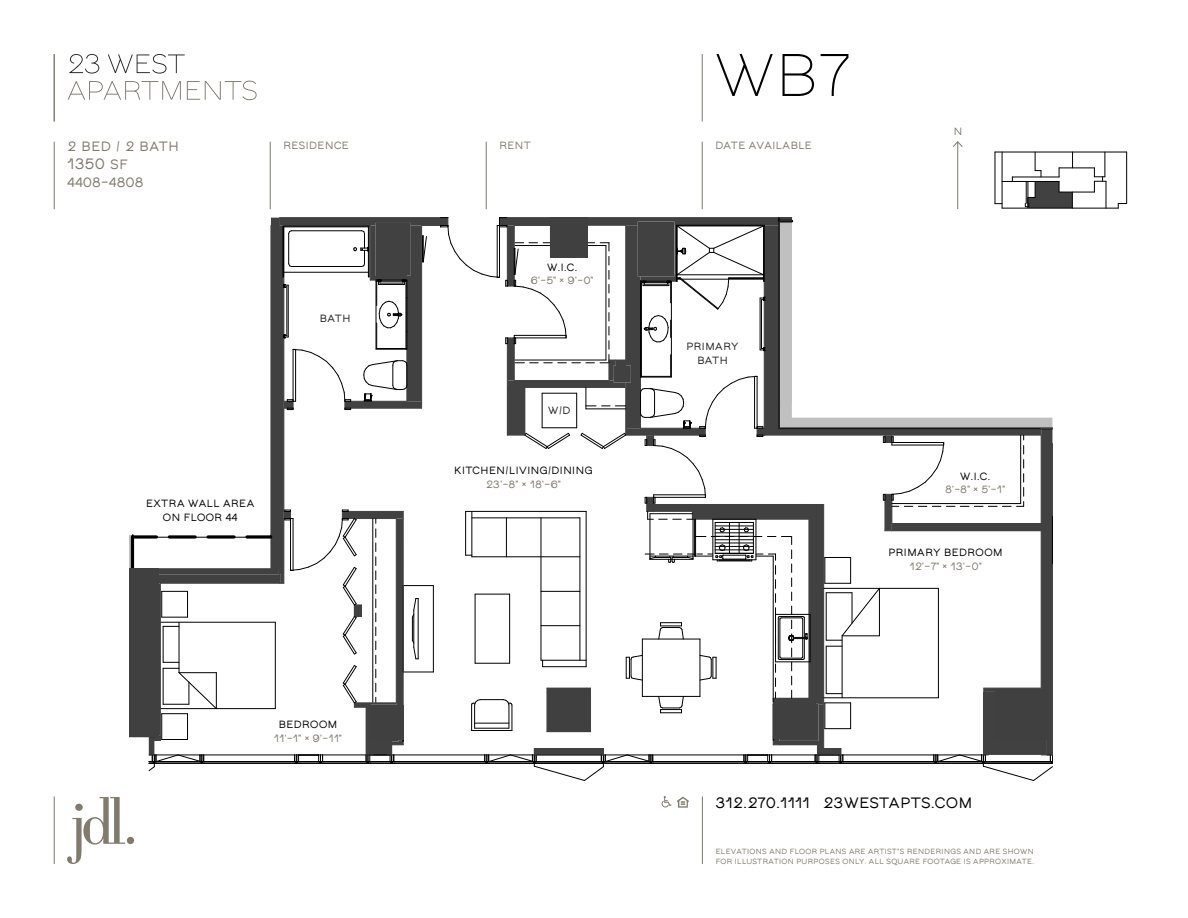
<style>
.page{position:relative;width:1188px;height:918px;background:#fff}
.page>*{position:absolute;margin:0;border:0;box-sizing:border-box;transform-origin:0 0}
._40_Caps{font:60px "OC Sans";color:#010101}
.t1{font:700 15px "OC Sans";letter-spacing:.045em;color:#010101}
.t2{font:700 15px "OC Sans";color:#817b6e}
.t3{font:700 13.5px "OC Sans";letter-spacing:.05em;color:#817b6e}
._7_9_Caps{font:700 10.5px/13.5px "OC Sans";letter-spacing:.05em;color:#010101;text-align:center}
._7_9_Caps-2{font:700 10.5px/13.5px "OC Sans";letter-spacing:.05em;color:#817b6e;text-align:center}
._7_9_Caps-3{font:700 10.5px/13.5px "OC Sans";letter-spacing:.05em;color:#231f20;text-align:center}
.t4{font:700 7.5px/10.5px "OC Sans";letter-spacing:.05em;color:#817b6e}
.s1{font-size:13.5px}
.s2{color:#010101}
.s3{color:#817b6e}
</style>
<div class="page">
<svg style="left:129px;top:535px;width:3px;height:34px"></svg>
<svg style="left:132px;top:218px;width:921px;height:563px"></svg>
<hr style="left:131px;top:537px;width:3px;height:35px;background:#000">
<svg style="left:132px;top:535px;width:24px;height:4px"></svg>
<svg style="left:169px;top:535px;width:26px;height:4px"></svg>
<svg style="left:208px;top:535px;width:26px;height:4px"></svg>
<svg style="left:247px;top:535px;width:24px;height:4px"></svg>
<div style="left:129px;top:569px;width:30px;height:168px;background:#404040"></div>
<div style="left:370px;top:705px;width:33px;height:35px;background:#404040"></div>
<div style="left:549px;top:689px;width:39px;height:41px;background:#404040"></div>
<div style="left:773px;top:702px;width:42px;height:37px;background:#404040"></div>
<div style="left:995px;top:689px;width:53px;height:50px;background:#404040"></div>
<div style="left:550px;top:218px;width:37px;height:40px;background:#404040"></div>
<hr style="left:995px;top:152px;width:132px;height:1px;background:#000">
<hr style="left:1126px;top:152px;width:1px;height:52px;background:#000">
<svg style="left:1118px;top:203px;width:8px;height:5px"></svg>
<hr style="left:1002px;top:208px;width:116px;height:1px;background:#000">
<hr style="left:1002px;top:152px;width:1px;height:56px;background:#000">
<hr style="left:1059px;top:192px;width:35px;height:1px;background:#000">
<hr style="left:1059px;top:168px;width:35px;height:1px;background:#000">
<hr style="left:1012px;top:177px;width:47px;height:1px;background:#000">
<hr style="left:1002px;top:181px;width:57px;height:1px;background:#000">
<svg style="left:1094px;top:152px;width:13px;height:56px"></svg>
<hr style="left:995px;top:152px;width:1px;height:52px;background:#000">
<svg style="left:1025px;top:152px;width:48px;height:56px"></svg>
<div style="left:1063px;top:173px;width:28px;height:15px;background:#fff"></div>
<svg style="left:69px;top:54px;width:30px;height:20px"></svg>
<svg style="left:108px;top:54px;width:77px;height:20px"></svg>
<svg style="left:68px;top:81px;width:113px;height:19px"></svg>
<svg style="left:187px;top:81px;width:70px;height:19px"></svg>
<hr style="left:270px;top:142px;width:1px;height:67px;background:#7d786e">
<hr style="left:702px;top:142px;width:1px;height:67px;background:#7d786e">
<hr style="left:486px;top:142px;width:1px;height:67px;background:#7d786e">
<hr style="left:54px;top:796px;width:1px;height:68px;background:#7d786e">
<svg style="left:67px;top:797px;width:67px;height:67px"></svg>
<hr style="left:702px;top:796px;width:1px;height:68px;background:#7d786e">
<svg style="left:661px;top:796px;width:28px;height:12px"></svg>
<div style="left:938px;top:469px;width:74px;height:27px;background:#fff"></div>
<div style="left:403px;top:457px;width:241px;height:41px;background:#fff"></div>
<div style="left:855px;top:536px;width:181px;height:46px;background:#fff"></div>
<div style="left:134px;top:487px;width:133px;height:46px;background:#fff"></div>
<hr style="left:54px;top:142px;width:1px;height:67px;background:#7d786e">
<hr style="left:702px;top:54px;width:1px;height:68px;background:#7d786e">
<hr style="left:54px;top:54px;width:1px;height:68px;background:#7d786e">
<hr style="left:957px;top:142px;width:1px;height:67px;background:#7d786e">
<svg style="left:953px;top:141px;width:10px;height:6px"></svg>
<p class="t3" style="left:68px;top:140px;width:113px">2 BED / 2 BATH</p>
<p class="t2" style="left:68px;top:157px;width:62px">1350 <span class="s1">SF</span></p>
<p class="t3" style="left:68px;top:176px;width:77px">4408–4808</p>
<p class="_7_9_Caps" style="left:146px;top:497px;width:110px">EXTRA WALL AREA<br>ON FLOOR 44</p>
<p class="_40_Caps" style="left:716px;top:47px;width:135px">WB7</p>
<h3 class="_7_9_Caps-2" style="left:284px;top:139px;width:67px">RESIDENCE</h3>
<h3 class="_7_9_Caps-2" style="left:500px;top:139px;width:33px">RENT</h3>
<h3 class="_7_9_Caps-2" style="left:716px;top:139px;width:98px">DATE AVAILABLE</h3>
<p class="_7_9_Caps-3" style="left:320px;top:313px;width:32px">BATH</p>
<p class="_7_9_Caps-2" style="left:531px;top:261px;width:64px"><span class="s2">W.I.C.<br></span>6'–5" × 9'–0"</p>
<p class="_7_9_Caps-3" style="left:548px;top:404px;width:24px">W/D</p>
<p class="_7_9_Caps" style="left:454px;top:464px;width:140px">KITCHEN/LIVING/DINING<br><span class="s3">23'–8" × 18'–6"</span></p>
<p class="_7_9_Caps-3" style="left:687px;top:340px;width:54px">PRIMARY<br>BATH</p>
<p class="_7_9_Caps-2" style="left:954px;top:125px;width:10px">N</p>
<p class="_7_9_Caps-2" style="left:945px;top:470px;width:61px"><span class="s2">W.I.C.<br></span>8'–8" × 5'–1"</p>
<p class="_7_9_Caps" style="left:889px;top:546px;width:116px">PRIMARY BEDROOM<br><span class="s3">12'–7" × 13'–0"</span></p>
<p class="_7_9_Caps-2" style="left:274px;top:718px;width:69px"><span class="s2">BEDROOM<br></span>11'–1" × 9'–11"</p>
<h2 class="t1" style="left:716px;top:795px;width:258px">312.270.1111 23WESTAPTS.COM</h2>
<p class="t4" style="left:716px;top:846px;width:320px">ELEVATIONS AND FLOOR PLANS ARE ARTIST’S RENDERINGS AND ARE SHOWN<br>FOR ILLUSTRATION PURPOSES ONLY. ALL SQUARE FOOTAGE IS APPROXIMATE.</p>
</div>
